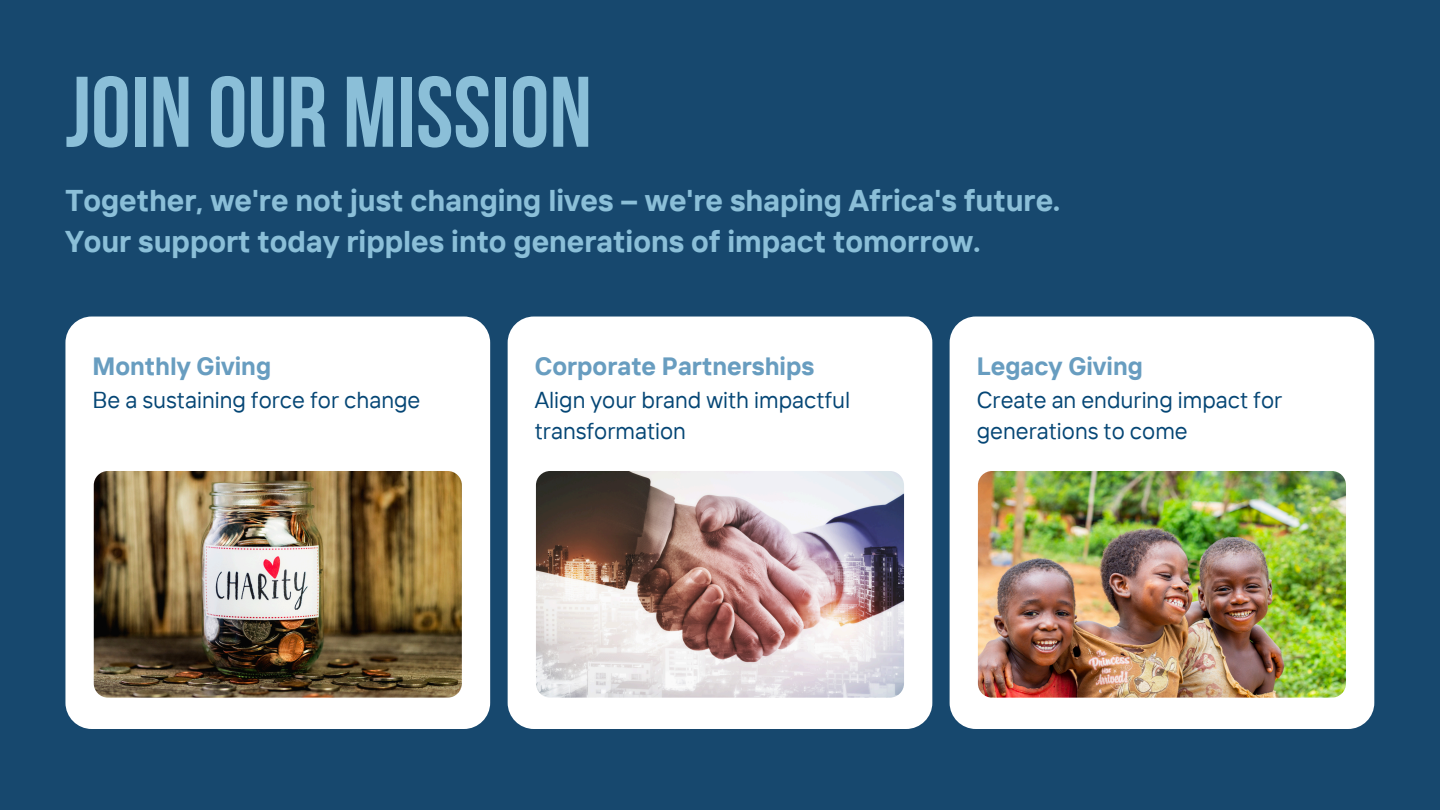
<style>
.page{position:relative;width:1440px;height:810px;background:#17486e}
.page>*{position:absolute;margin:0;border:0;box-sizing:border-box;transform-origin:0 0}
.t1{font:100px "Bebas Neue Cyrillic";color:#8bbfd8}
.t2{font:700 30px/41.2px "TT Interphases";color:#8bbfd8}
.t3{font:700 25px "TT Interphases";color:#689dc0}
.t4{font:23px/31.5px "TT Interphases";color:#054675}
</style>
<div class="page">
<div style="left:65px;top:317px;width:425px;height:412px;background:#fff;border-radius:26px"></div>
<img style="left:94px;top:471px;width:368px;height:226px;border-radius:14px">
<div style="left:508px;top:317px;width:424px;height:412px;background:#fff;border-radius:26px"></div>
<img style="left:536px;top:471px;width:368px;height:226px;border-radius:14px">
<div style="left:950px;top:317px;width:424px;height:412px;background:#fff;border-radius:26px"></div>
<img style="left:978px;top:471px;width:368px;height:226px;border-radius:14px">
<h1 class="t1" style="left:65px;top:72px;width:528px">JOIN OUR MISSION</h1>
<h2 class="t2" style="left:65px;top:179px;width:996px">Together, we're not just changing lives – we're shaping Africa's future.<br>Your support today ripples into generations of impact tomorrow.</h2>
<p class="t3" style="left:93px;top:350px;width:180px">Monthly Giving</p>
<p class="t4" style="left:93px;top:384px;width:329px">Be a sustaining force for change</p>
<p class="t3" style="left:535px;top:350px;width:281px">Corporate Partnerships</p>
<p class="t4" style="left:535px;top:384px;width:317px">Align your brand with impactful transformation</p>
<p class="t3" style="left:977px;top:350px;width:168px">Legacy Giving</p>
<p class="t4" style="left:977px;top:384px;width:307px">Create an enduring impact for generations to come</p>
</div>
